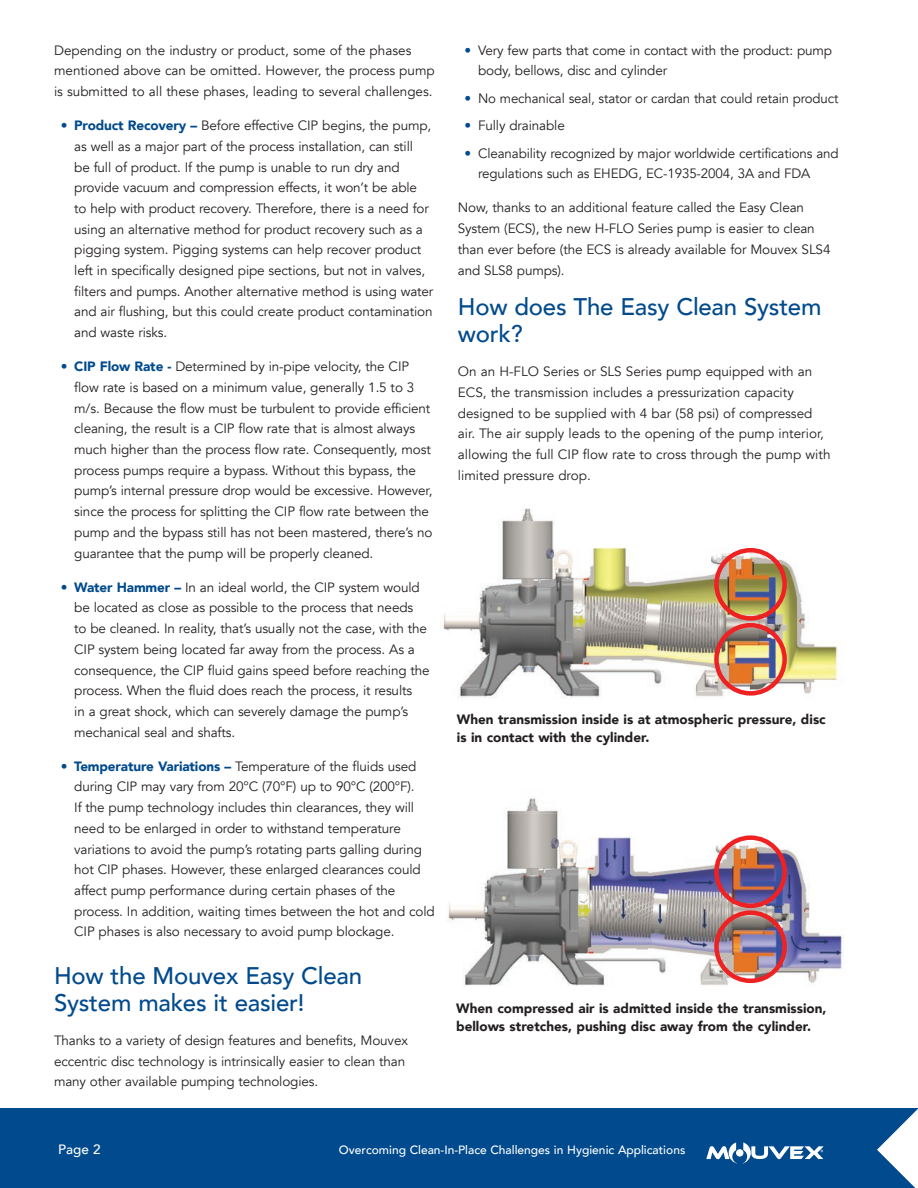
<style>
.page{position:relative;width:918px;height:1188px;background:#fff}
.page>*{position:absolute;margin:0;border:0;box-sizing:border-box;transform-origin:0 0}
.t1{font:500 24px/27px "Avenir";letter-spacing:-.01em;color:#004a8d}
.t2{font:13.5px/20.7px "Avenir";letter-spacing:-.01em;color:#231f20}
.t3{font:900 13.5px/18px "Avenir";color:#231f20}
.t4{font:500 13.5px "Avenir";color:#fff}
.t5{font:500 12px "Avenir";color:#fff}
.s1{color:#004a8d}
.s2{font-weight:900;color:#004a8d}
</style>
<div class="page">
<div style="left:0;top:1108px;width:918px;height:80px;background:#004a8d"></div>
<svg style="left:877px;top:1109px;width:41px;height:79px"></svg>
<svg style="left:706px;top:1142px;width:118px;height:22px"></svg>
<img style="left:443px;top:508px;width:395px;height:190px">
<div style="left:714px;top:548px;width:73px;height:73px;border:4px solid #ee2123;border-radius:50%"></div>
<div style="left:714px;top:623px;width:73px;height:73px;border:4px solid #ee2123;border-radius:50%"></div>
<img style="left:448px;top:798px;width:396px;height:188px">
<div style="left:714px;top:835px;width:73px;height:73px;border:4px solid #ee2123;border-radius:50%"></div>
<div style="left:714px;top:910px;width:73px;height:73px;border:4px solid #ee2123;border-radius:50%"></div>
<p class="t2" style="left:54px;top:40px;width:382px">Depending on the industry or product, some of the phases mentioned above can be omitted. However, the process pump is submitted to all these phases, leading to several challenges.</p>
<p class="t2" style="left:74px;top:115px;width:361px;text-indent:-14px"><span class="s1">•</span> <span class="s2">Product Recovery –</span> Before effective CIP begins, the pump, as well as a major part of the process installation, can still<br>be full of product. If the pump is unable to run dry and provide vacuum and compression effects, it won’t be able<br>to help with product recovery. Therefore, there is a need for using an alternative method for product recovery such as a pigging system. Pigging systems can help recover product left in specifically designed pipe sections, but not in valves, filters and pumps. Another alternative method is using water and air flushing, but this could create product contamination and waste risks.</p>
<p class="t2" style="left:74px;top:357px;width:360px;text-indent:-13px"><span class="s1">•</span> <span class="s2">CIP Flow Rate -</span> Determined by in-pipe velocity, the CIP flow rate is based on a minimum value, generally 1.5 to 3 m/s. Because the flow must be turbulent to provide efficient cleaning, the result is a CIP flow rate that is almost always much higher than the process flow rate. Consequently, most process pumps require a bypass. Without this bypass, the pump’s internal pressure drop would be excessive. However, since the process for splitting the CIP flow rate between the pump and the bypass still has not been mastered, there’s no guarantee that the pump will be properly cleaned.</p>
<p class="t2" style="left:74px;top:577px;width:357px;text-indent:-14px"><span class="s1">•</span> <span class="s2">Water Hammer –</span> In an ideal world, the CIP system would be located as close as possible to the process that needs<br>to be cleaned. In reality, that’s usually not the case, with the CIP system being located far away from the process. As a consequence, the CIP fluid gains speed before reaching the process. When the fluid does reach the process, it results<br>in a great shock, which can severely damage the pump’s mechanical seal and shafts.</p>
<p class="t2" style="left:74px;top:756px;width:362px;text-indent:-14px"><span class="s1">•</span> <span class="s2">Temperature Variations –</span> Temperature of the fluids used during CIP may vary from 20°C (70°F) up to 90°C (200°F).<br>If the pump technology includes thin clearances, they will need to be enlarged in order to withstand temperature variations to avoid the pump’s rotating parts galling during hot CIP phases. However, these enlarged clearances could affect pump performance during certain phases of the process. In addition, waiting times between the hot and cold CIP phases is also necessary to avoid pump blockage.</p>
<h1 class="t1" style="left:54px;top:961px;width:310px">How the Mouvex Easy Clean<br>System makes it easier!</h1>
<p class="t2" style="left:54px;top:1030px;width:355px">Thanks to a variety of design features and benefits, Mouvex eccentric disc technology is intrinsically easier to clean than many other available pumping technologies.</p>
<p class="t2" style="left:478px;top:40px;width:356px;text-indent:-14px"><span class="s1">•</span> Very few parts that come in contact with the product: pump body, bellows, disc and cylinder</p>
<p class="t2" style="left:465px;top:88px;width:375px"><span class="s1">•</span> No mechanical seal, stator or cardan that could retain product</p>
<p class="t2" style="left:465px;top:115px;width:102px"><span class="s1">•</span> Fully drainable</p>
<p class="t2" style="left:478px;top:143px;width:362px;text-indent:-14px"><span class="s1">•</span> Cleanability recognized by major worldwide certifications and regulations such as EHEDG, EC-1935-2004, 3A and FDA</p>
<p class="t2" style="left:458px;top:198px;width:374px">Now, thanks to an additional feature called the Easy Clean System (ECS), the new H-FLO Series pump is easier to clean than ever before (the ECS is already available for Mouvex SLS4 and SLS8 pumps).</p>
<h1 class="t1" style="left:458px;top:292px;width:365px">How does The Easy Clean System work?</h1>
<p class="t2" style="left:458px;top:362px;width:374px">On an H-FLO Series or SLS Series pump equipped with an ECS, the transmission includes a pressurization capacity designed to be supplied with 4 bar (58 psi) of compressed air. The air supply leads to the opening of the pump interior, allowing the full CIP flow rate to cross through the pump with limited pressure drop.</p>
<p class="t3" style="left:457px;top:710px;width:370px">When transmission inside is at atmospheric pressure, disc is in contact with the cylinder.</p>
<p class="t3" style="left:456px;top:999px;width:372px">When compressed air is admitted inside the transmission, bellows stretches, pushing disc away from the cylinder.</p>
<p class="t4" style="left:58px;top:1138px;width:44px">Page 2</p>
<p class="t5" style="left:339px;top:1139px;width:348px">Overcoming Clean-In-Place Challenges in Hygienic Applications</p>
</div>
